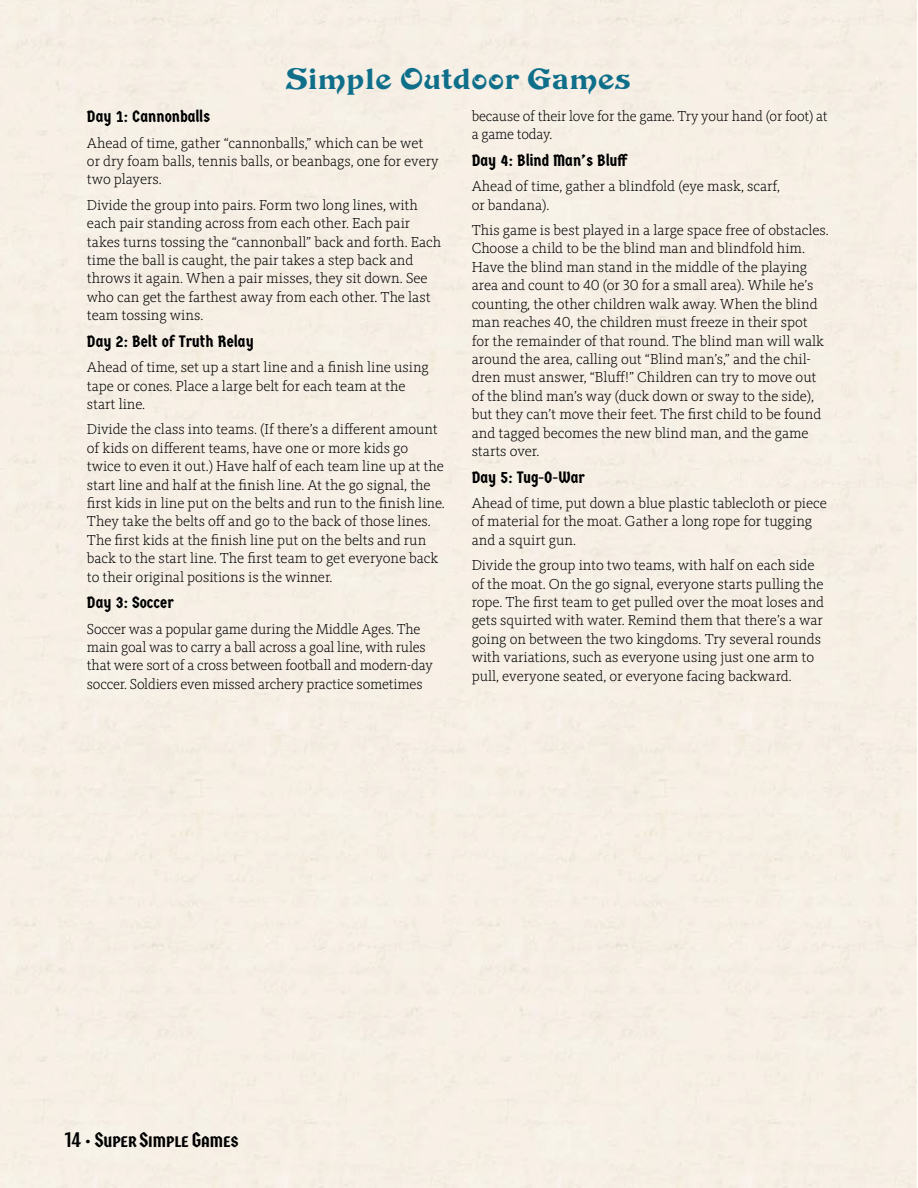
<style>
.page{position:relative;width:918px;height:1188px;background:#fff}
.page>*{position:absolute;margin:0;border:0;box-sizing:border-box;transform-origin:0 0}
.t1{font:31.5px "Devinne D";color:#0f6f8a}
.t2{font:21px "Cinder";color:#000}
.t3{font:16.5px "Germania One";color:#000}
.t4{font:300 15px/18.5px "Kievit Slab OT";color:#000}
</style>
<div class="page">
<h1 class="t1" style="left:285px;top:61px;width:347px">Simple Outdoor Games</h1>
<p class="t3" style="left:87px;top:107px;width:125px">Day 1: Cannonballs</p>
<p class="t4" style="left:87px;top:134px;width:353px">Ahead of time, gather “cannonballs,” which can be wet or dry foam balls, tennis balls, or beanbags, one for every two players.</p>
<p class="t4" style="left:87px;top:196px;width:356px">Divide the group into pairs. Form two long lines, with each pair standing across from each other. Each pair takes turns tossing the “cannonball” back and forth. Each time the ball is caught, the pair takes a step back and throws it again. When a pair misses, they sit down. See who can get the farthest away from each other. The last team tossing wins.</p>
<p class="t3" style="left:87px;top:332px;width:168px">Day 2: Belt of Truth Relay</p>
<p class="t4" style="left:87px;top:358px;width:343px">Ahead of time, set up a start line and a finish line using tape or cones. Place a large belt for each team at the start line.</p>
<p class="t4" style="left:87px;top:420px;width:359px">Divide the class into teams. (If there’s a different amount of kids on different teams, have one or more kids go twice to even it out.) Have half of each team line up at the start line and half at the finish line. At the go signal, the first kids in line put on the belts and run to the finish line.<br>They take the belts off and go to the back of those lines.<br>The first kids at the finish line put on the belts and run back to the start line. The first team to get everyone back to their original positions is the winner.</p>
<p class="t3" style="left:87px;top:593px;width:88px">Day 3: Soccer</p>
<p class="t4" style="left:87px;top:620px;width:347px">Soccer was a popular game during the Middle Ages. The main goal was to carry a ball across a goal line, with rules that were sort of a cross between football and modern-day soccer. Soldiers even missed archery practice sometimes</p>
<p class="t4" style="left:472px;top:107px;width:358px">because of their love for the game. Try your hand (or foot) at a game today.</p>
<p class="t3" style="left:472px;top:151px;width:158px">Day 4: Blind Man’s Bluff</p>
<p class="t4" style="left:472px;top:177px;width:310px">Ahead of time, gather a blindfold (eye mask, scarf, or bandana).</p>
<p class="t4" style="left:472px;top:221px;width:359px">This game is best played in a large space free of obstacles.<br>Choose a child to be the blind man and blindfold him.<br>Have the blind man stand in the middle of the playing area and count to 40 (or 30 for a small area). While he’s counting, the other children walk away. When the blind man reaches 40, the children must freeze in their spot for the remainder of that round. The blind man will walk around the area, calling out “Blind man’s,” and the chil&shy;dren must answer, “Bluff!” Children can try to move out of the blind man’s way (duck down or sway to the side), but they can’t move their feet. The first child to be found and tagged becomes the new blind man, and the game starts over.</p>
<p class="t3" style="left:472px;top:468px;width:115px">Day 5: Tug-O-War</p>
<p class="t4" style="left:472px;top:494px;width:357px">Ahead of time, put down a blue plastic tablecloth or piece of material for the moat. Gather a long rope for tugging and a squirt gun.</p>
<p class="t4" style="left:472px;top:556px;width:354px">Divide the group into two teams, with half on each side of the moat. On the go signal, everyone starts pulling the rope. The first team to get pulled over the moat loses and gets squirted with water. Remind them that there’s a war going on between the two kingdoms. Try several rounds with variations, such as everyone using just one arm to pull, everyone seated, or everyone facing backward.</p>
<h2 class="t2" style="left:64px;top:1127px;width:175px">14 • Super Simple Games</h2>
</div>
